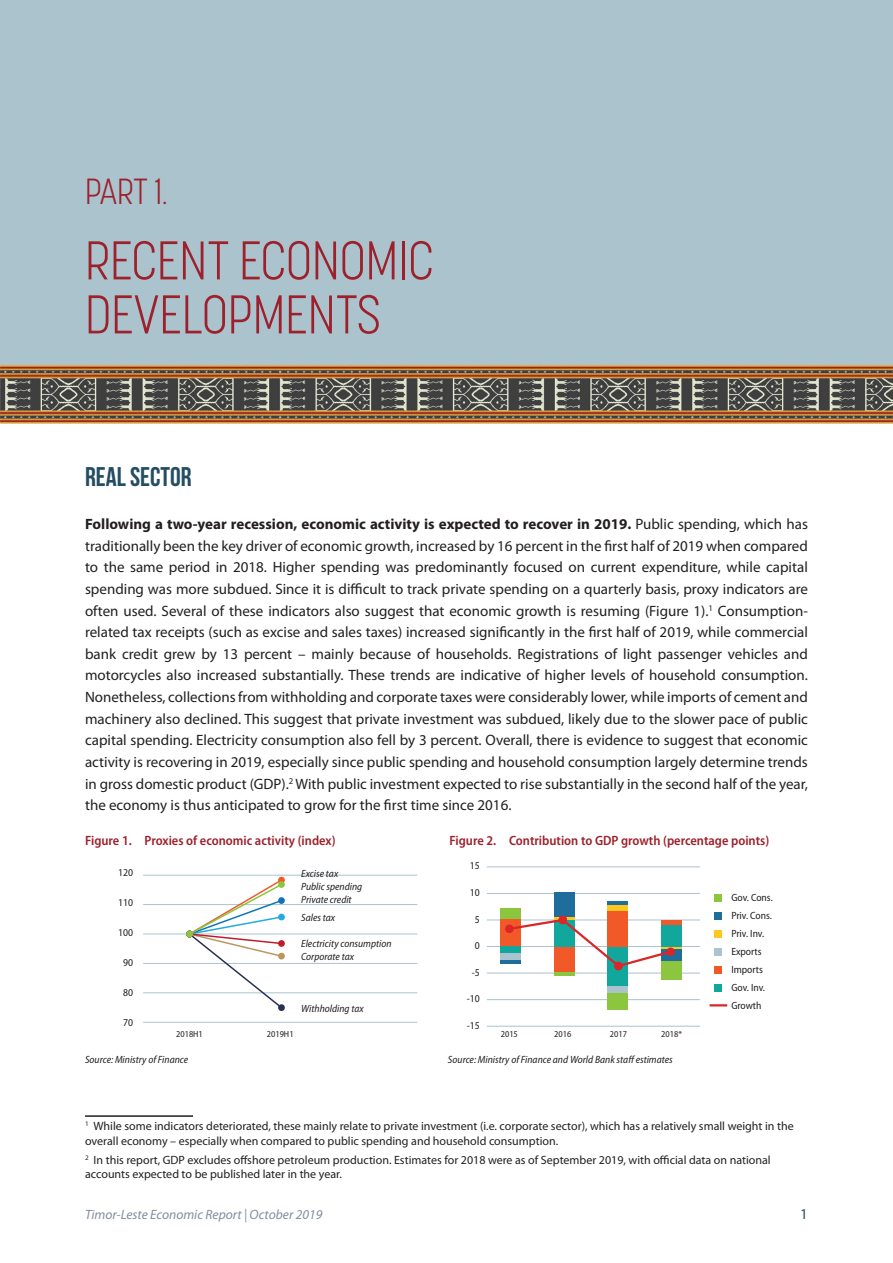
<style>
.page{position:relative;width:893px;height:1263px;background:#fff}
.page>*{position:absolute;margin:0;border:0;box-sizing:border-box;transform-origin:0 0}
.t1{font:300 54px/54px "Korolev Condensed";color:#9c212c}
.t2{font:300 36px "Korolev Condensed";color:#9c212c}
.t3{font:27px "Bebas Neue";color:#244d62}
.t4{font:15px/21.6px "Myriad Pro";color:#231f20;text-align:justify}
.t5{font:15px "Myriad Pro";color:#244d62}
.t6{font:600 semi-condensed 13.5px "Myriad Pro";color:#9c212c}
.t7{font:italic 13.5px "Myriad Pro";color:#828e9d}
.t8{font:12px/14.4px "Myriad Pro";color:#231f20}
.t9{font:italic semi-condensed 10.5px/13px "Myriad Pro";color:#231f20}
.t10{font:semi-condensed 10.5px/18px "Myriad Pro";color:#231f20}
.t11{font:semi-condensed 9px "Myriad Pro";color:#231f20}
.s1{font-weight:700}
</style>
<div class="page">
<div style="left:0;top:0;width:893px;height:408px;background:#aac3cd"></div>
<img style="left:0;top:366px;width:893px;height:58px">
<hr style="left:85px;top:1115px;width:108px;height:2px;background:#231f20">
<hr style="left:143px;top:1022px;width:274px;height:1px;background:#aac3cd">
<hr style="left:143px;top:992px;width:274px;height:1px;background:#aac3cd">
<hr style="left:143px;top:963px;width:274px;height:1px;background:#aac3cd">
<hr style="left:143px;top:934px;width:274px;height:1px;background:#aac3cd">
<hr style="left:143px;top:904px;width:274px;height:1px;background:#aac3cd">
<hr style="left:143px;top:875px;width:274px;height:1px;background:#aac3cd">
<svg style="left:186px;top:876px;width:99px;height:135px"></svg>
<hr style="left:487px;top:999px;width:213px;height:1px;background:#aac3cd">
<hr style="left:487px;top:973px;width:213px;height:1px;background:#aac3cd">
<hr style="left:487px;top:1026px;width:213px;height:1px;background:#aac3cd">
<hr style="left:487px;top:946px;width:213px;height:1px;background:#aac3cd">
<hr style="left:487px;top:919px;width:213px;height:1px;background:#aac3cd">
<hr style="left:487px;top:893px;width:213px;height:1px;background:#aac3cd">
<hr style="left:487px;top:866px;width:213px;height:1px;background:#aac3cd">
<div style="left:715px;top:894px;width:7px;height:7px;background:#8bc63e"></div>
<div style="left:715px;top:912px;width:7px;height:7px;background:#1f6d9d"></div>
<div style="left:715px;top:930px;width:7px;height:7px;background:#fec71d"></div>
<div style="left:715px;top:948px;width:7px;height:7px;background:#aac3cd"></div>
<div style="left:715px;top:966px;width:7px;height:7px;background:#f15929"></div>
<div style="left:715px;top:984px;width:7px;height:7px;background:#12a79d"></div>
<svg style="left:710px;top:1004px;width:17px;height:2px"></svg>
<div style="left:500px;top:908px;width:21px;height:11px;background:#8bc63e"></div>
<div style="left:500px;top:919px;width:21px;height:27px;background:#f15929"></div>
<div style="left:500px;top:946px;width:21px;height:8px;background:#12a79d"></div>
<div style="left:500px;top:954px;width:21px;height:6px;background:#aac3cd"></div>
<hr style="left:500px;top:960px;width:21px;height:4px;background:#1f6d9d">
<hr style="left:554px;top:972px;width:20px;height:3px;background:#8bc63e">
<div style="left:554px;top:946px;width:20px;height:26px;background:#f15929"></div>
<div style="left:554px;top:892px;width:20px;height:25px;background:#1f6d9d"></div>
<div style="left:607px;top:993px;width:21px;height:16px;background:#8bc63e"></div>
<div style="left:607px;top:986px;width:21px;height:7px;background:#aac3cd"></div>
<div style="left:607px;top:946px;width:21px;height:40px;background:#12a79d"></div>
<div style="left:607px;top:910px;width:21px;height:36px;background:#f15929"></div>
<div style="left:607px;top:904px;width:21px;height:6px;background:#fec71d"></div>
<hr style="left:607px;top:901px;width:21px;height:3px;background:#1f6d9d">
<div style="left:661px;top:960px;width:21px;height:20px;background:#8bc63e"></div>
<div style="left:661px;top:949px;width:21px;height:11px;background:#1f6d9d"></div>
<hr style="left:661px;top:946px;width:21px;height:3px;background:#fec71d">
<div style="left:661px;top:924px;width:21px;height:22px;background:#12a79d"></div>
<hr style="left:661px;top:920px;width:21px;height:4px;background:#f15929">
<svg style="left:507px;top:915px;width:168px;height:56px"></svg>
<div style="left:505px;top:924px;width:9px;height:9px;background:#da2626;border-radius:4px"></div>
<div style="left:558px;top:915px;width:9px;height:9px;background:#da2626;border-radius:4px"></div>
<h2 class="t2" style="left:85px;top:170px;width:84px">PART 1.</h2>
<h1 class="t1" style="left:85px;top:233px;width:350px">RECENT ECONOMIC<br>DEVELOPMENTS</h1>
<h3 class="t3" style="left:85px;top:462px;width:108px">REAL SECTOR</h3>
<p class="t4" style="left:85px;top:513px;width:724px"><span class="s1">Following a two-year recession, economic activity is expected to recover in 2019.</span> Public spending, which has traditionally been the key driver of economic growth, increased by 16 percent in the first half of 2019 when compared to the same period in 2018. Higher spending was predominantly focused on current expenditure, while capital spending was more subdued. Since it is difficult to track private spending on a quarterly basis, proxy indicators are often used. Several of these indicators also suggest that economic growth is resuming (Figure 1).<sup>1</sup> Consumption&shy;related tax receipts (such as excise and sales taxes) increased significantly in the first half of 2019, while commercial bank credit grew by 13 percent – mainly because of households. Registrations of light passenger vehicles and motorcycles also increased substantially. These trends are indicative of higher levels of household consumption.<br>Nonetheless, collections from withholding and corporate taxes were considerably lower, while imports of cement and machinery also declined. This suggest that private investment was subdued, likely due to the slower pace of public capital spending. Electricity consumption also fell by 3 percent. Overall, there is evidence to suggest that economic activity is recovering in 2019, especially since public spending and household consumption largely determine trends in gross domestic product (GDP).<sup>2</sup> With public investment expected to rise substantially in the second half of the year, the economy is thus anticipated to grow for the first time since 2016.</p>
<p class="t6" style="left:85px;top:832px;width:252px">Figure 1. Proxies of economic activity (index)</p>
<p class="t10" style="left:118px;top:863px;width:16px">120</p>
<p class="t10" style="left:118px;top:893px;width:16px">110</p>
<p class="t10" style="left:118px;top:923px;width:16px">100</p>
<p class="t10" style="left:123px;top:953px;width:11px">90</p>
<p class="t10" style="left:123px;top:983px;width:11px">80</p>
<p class="t10" style="left:123px;top:1013px;width:11px">70</p>
<p class="t11" style="left:176px;top:1029px;width:28px">2018H1</p>
<p class="t11" style="left:267px;top:1029px;width:28px">2019H1</p>
<p class="t9" style="left:85px;top:1053px;width:105px">Source: Ministry of Finance</p>
<p class="t9" style="left:301px;top:867px;width:63px">Excise tax<br>Public spending<br>Private credit</p>
<p class="t9" style="left:301px;top:910px;width:36px">Sales tax</p>
<p class="t9" style="left:301px;top:936px;width:92px;line-height:13.6px">Electricity consumption<br>Corporate tax</p>
<p class="t9" style="left:301px;top:1002px;width:64px">Withholding tax</p>
<p class="t6" style="left:449px;top:832px;width:321px">Figure 2. Contribution to GDP growth (percentage points)</p>
<p class="t10" style="left:470px;top:857px;width:11px">15</p>
<p class="t10" style="left:470px;top:883px;width:11px">10</p>
<p class="t10" style="left:475px;top:910px;width:6px">5</p>
<p class="t10" style="left:475px;top:936px;width:6px">0</p>
<p class="t10" style="left:472px;top:963px;width:10px">-5</p>
<p class="t10" style="left:467px;top:989px;width:15px">-10</p>
<p class="t10" style="left:467px;top:1016px;width:15px">-15</p>
<p class="t11" style="left:501px;top:1029px;width:19px">2015</p>
<p class="t11" style="left:554px;top:1029px;width:19px">2016</p>
<p class="t11" style="left:610px;top:1029px;width:19px">2017</p>
<p class="t11" style="left:661px;top:1029px;width:22px">2018*</p>
<p class="t9" style="left:448px;top:1053px;width:226px">Source: Ministry of Finance and World Bank staff estimates</p>
<p class="t10" style="left:731px;top:888px;width:43px">Gov. Cons.<br>Priv. Cons.<br>Priv. Inv.<br>Exports<br>Imports<br>Gov. Inv.<br>Growth</p>
<p class="t8" style="left:85px;top:1119px;width:710px"><sup>1</sup> While some indicators deteriorated, these mainly relate to private investment (i.e. corporate sector), which has a relatively small weight in the overall economy – especially when compared to public spending and household consumption.</p>
<p class="t8" style="left:85px;top:1152px;width:687px"><sup>2</sup> In this report, GDP excludes offshore petroleum production. Estimates for 2018 were as of September 2019, with official data on national accounts expected to be published later in the year.</p>
<p class="t7" style="left:85px;top:1206px;width:239px">Timor-Leste Economic Report | October 2019</p>
<p class="t5" style="left:800px;top:1205px;width:9px">1</p>
</div>
